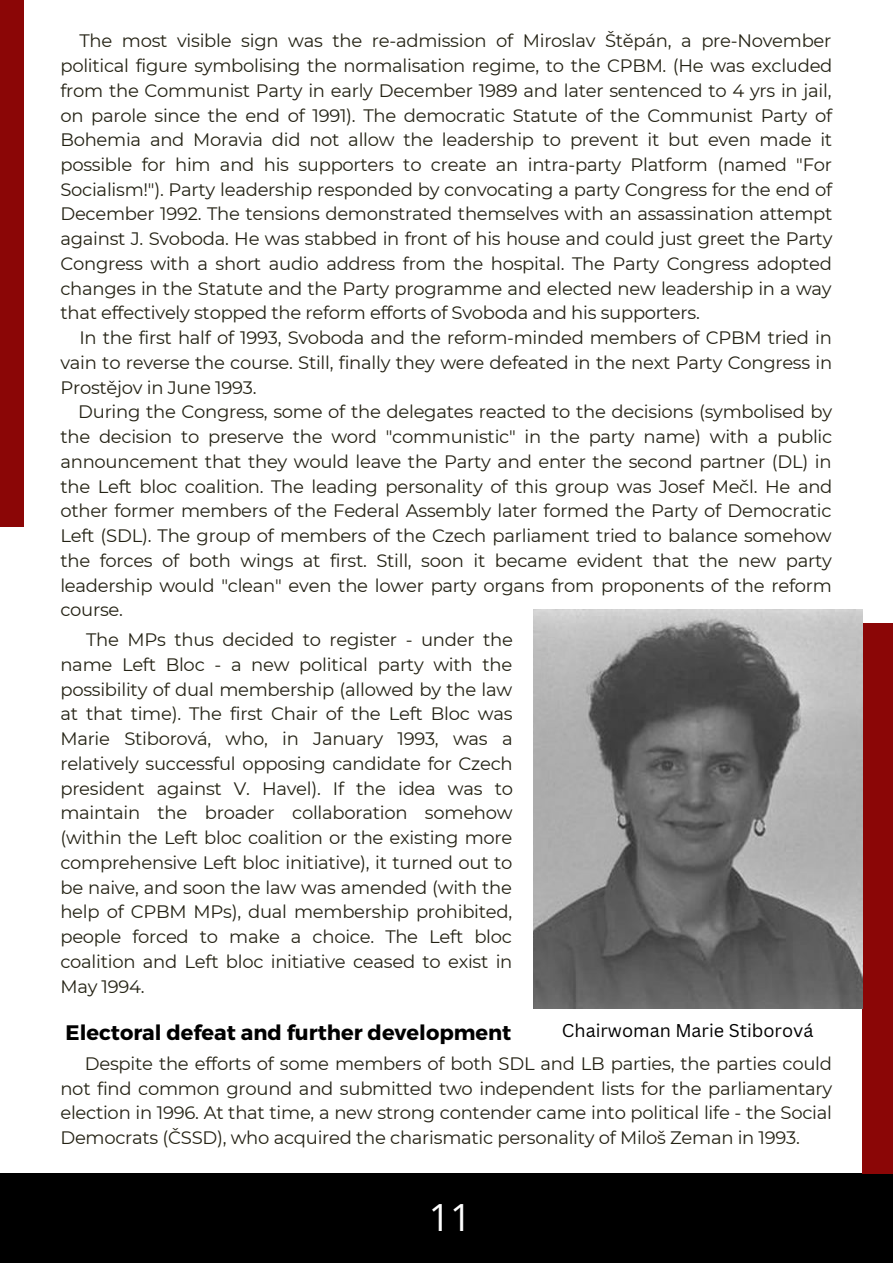
<style>
.page{position:relative;width:893px;height:1264px;background:#fff}
.page>*{position:absolute;margin:0;border:0;box-sizing:border-box;transform-origin:0 0}
.t1{font:37.5px "Open Sans";color:#fff}
.t2{font:700 21px "Montserrat";color:#000}
.t3{font:18px/24.8px "Montserrat";letter-spacing:-.015em;color:#242214;text-align:justify}
.s1{color:#fff}
.s2{font-family:"Canva Sans";font-weight:400;font-size:18px}
</style>
<div class="page">
<div style="left:0;top:0;width:24px;height:527px;background:#8b0606"></div>
<div style="left:0;top:1173px;width:892px;height:89px;background:#000"></div>
<div style="left:862px;top:623px;width:30px;height:550px;background:#8b0606"></div>
<img style="left:533px;top:610px;width:329px;height:398px">
<p class="t3" style="left:60px;top:28px;width:773px;text-indent:19px">The most visible sign was the re-admission of Miroslav Štěpán, a pre-November political figure symbolising the normalisation regime, to the CPBM. (He was excluded from the Communist Party in early December 1989 and later sentenced to 4 yrs in jail, on parole since the end of 1991). The democratic Statute of the Communist Party of Bohemia and Moravia did not allow the leadership to prevent it but even made it possible for him and his supporters to create an intra-party Platform (named "For Socialism!"). Party leadership responded by convocating a party Congress for the end of December 1992. The tensions demonstrated themselves with an assassination attempt against J. Svoboda. He was stabbed in front of his house and could just greet the Party Congress with a short audio address from the hospital. The Party Congress adopted changes in the Statute and the Party programme and elected new leadership in a way that effectively stopped the reform efforts of Svoboda and his supporters.</p>
<p class="t3" style="left:60px;top:325px;width:773px;text-indent:19px">In the first half of 1993, Svoboda and the reform-minded members of CPBM tried in vain to reverse the course. Still, finally they were defeated in the next Party Congress in Prostějov in June 1993.</p>
<p class="t3" style="left:60px;top:399px;width:773px;text-indent:18px">During the Congress, some of the delegates reacted to the decisions (symbolised by the decision to preserve the word "communistic" in the party name) with a public announcement that they would leave the Party and enter the second partner (DL) in the Left bloc coalition. The leading personality of this group was Josef Mečl. He and other former members of the Federal Assembly later formed the Party of Democratic Left (SDL). The group of members of the Czech parliament tried to balance somehow the forces of both wings at first. Still, soon it became evident that the new party leadership would "clean" even the lower party organs from proponents of the reform course.</p>
<p class="t3" style="left:60px;top:627px;width:454px;text-indent:26px">The MPs thus decided to register - under the name Left Bloc - a new political party with the possibility of dual membership (allowed by the law at that time). The first Chair of the Left Bloc was Marie Stiborová, who, in January 1993, was a relatively successful opposing candidate for Czech president against V. Havel). If the idea was to maintain the broader collaboration somehow (within the Left bloc coalition or the existing more comprehensive Left bloc initiative), it turned out to be naive, and soon the law was amended (with the help of CPBM MPs), dual membership prohibited, people forced to make a choice. The Left bloc coalition and Left bloc initiative ceased to exist in May 1994.</p>
<p class="t2" style="left:66px;top:1019px;width:749px">Electoral defeat and further development<span class="s1">ent</span> <span class="s2">Chairwoman Marie Stiborová</span></p>
<p class="t3" style="left:60px;top:1050px;width:773px;text-indent:25px">Despite the efforts of some members of both SDL and LB parties, the parties could not find common ground and submitted two independent lists for the parliamentary election in 1996. At that time, a new strong contender came into political life - the Social Democrats (ČSSD), who acquired the charismatic personality of Miloš Zeman in 1993.</p>
<h1 class="t1" style="left:429px;top:1191px;width:44px">11</h1>
</div>
